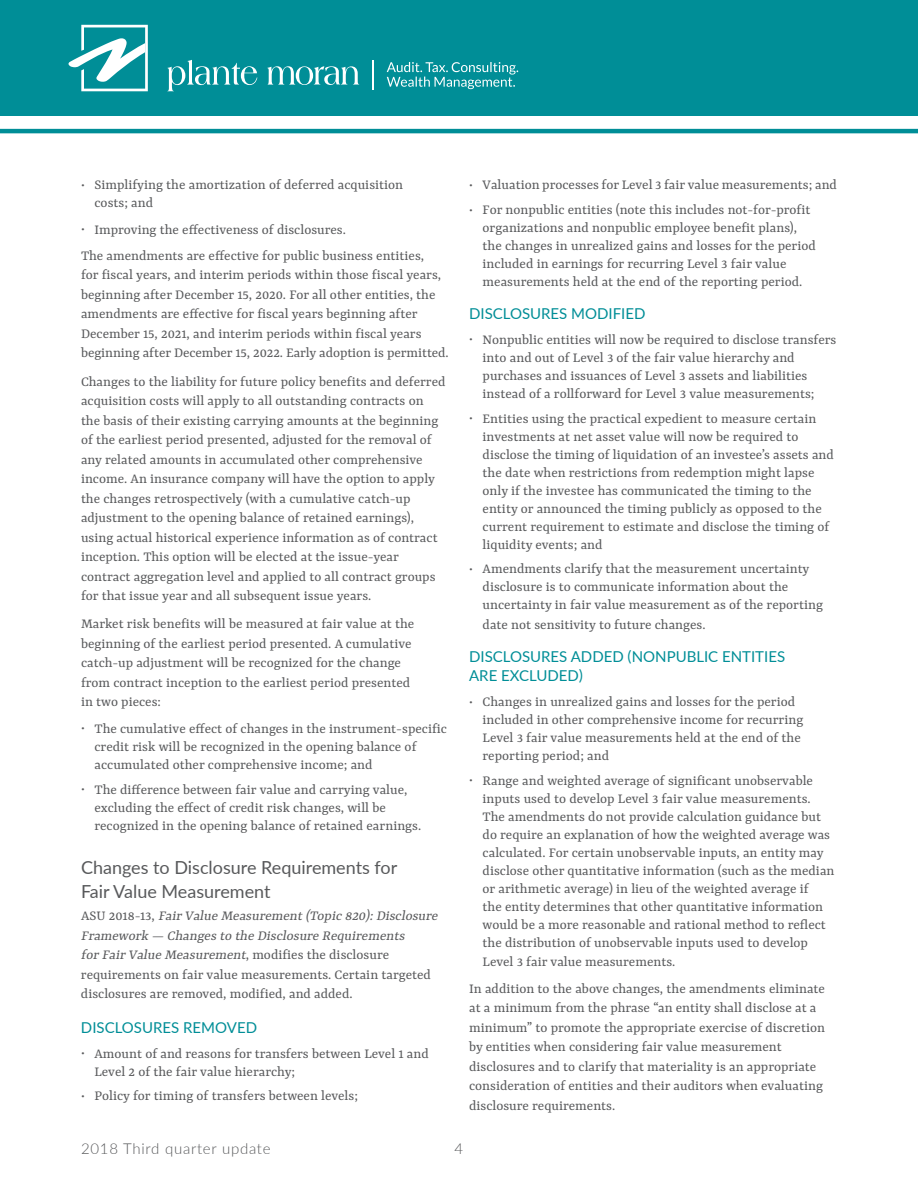
<style>
.page{position:relative;width:918px;height:1188px;background:#fff}
.page>*{position:absolute;margin:0;border:0;box-sizing:border-box;transform-origin:0 0}
.t1{font:18px/24px "Lato";color:#58595b}
.t2{font:15px/18px "Rasa";color:#58595b}
.t3{font:15px/19.5px "Lato";color:#008e97}
.t4{font:300 15px "Lato";letter-spacing:.05em;color:#58595b}
.s1{font-size:12px}
.s2{font-style:italic}
</style>
<div class="page">
<div style="left:0;top:0;width:918px;height:116px;background:#008e97"></div>
<hr style="left:0;top:129px;width:918px;height:4px;background:#008e97">
<svg style="left:69px;top:25px;width:79px;height:66px"></svg>
<svg style="left:167px;top:60px;width:90px;height:31px"></svg>
<svg style="left:267px;top:66px;width:92px;height:19px"></svg>
<svg style="left:372px;top:61px;width:1px;height:29px"></svg>
<svg style="left:387px;top:62px;width:131px;height:27px"></svg>
<p class="t2" style="left:94px;top:177px;width:310px;text-indent:-14px"><span class="s1">•</span> Simplifying the amortization of deferred acquisition costs; and</p>
<p class="t2" style="left:81px;top:217px;width:345px;line-height:26.2px"><span class="s1">•</span> Improving the effectiveness of disclosures.<br>The amendments are effective for public business entities,</p>
<p class="t2" style="left:81px;top:266px;width:369px;line-height:19.5px">for fiscal years, and interim periods within those fiscal years, beginning after December 15, 2020. For all other entities, the amendments are effective for fiscal years beginning after December 15, 2021, and interim periods within fiscal years beginning after December 15, 2022. Early adoption is permitted.</p>
<p class="t2" style="left:81px;top:372px;width:366px;line-height:19.5px">Changes to the liability for future policy benefits and deferred acquisition costs will apply to all outstanding contracts on the basis of their existing carrying amounts at the beginning of the earliest period presented, adjusted for the removal of any related amounts in accumulated other comprehensive income. An insurance company will have the option to apply the changes retrospectively (with a cumulative catch-up adjustment to the opening balance of retained earnings), using actual historical experience information as of contract inception. This option will be elected at the issue-year contract aggregation level and applied to all contract groups for that issue year and all subsequent issue years.</p>
<p class="t2" style="left:81px;top:615px;width:335px;line-height:19.5px">Market risk benefits will be measured at fair value at the beginning of the earliest period presented. A cumulative catch-up adjustment will be recognized for the change from contract inception to the earliest period presented in two pieces:</p>
<p class="t2" style="left:94px;top:720px;width:354px;text-indent:-14px"><span class="s1">•</span> The cumulative effect of changes in the instrument-specific credit risk will be recognized in the opening balance of accumulated other comprehensive income; and</p>
<p class="t2" style="left:94px;top:781px;width:328px;text-indent:-14px"><span class="s1">•</span> The difference between fair value and carrying value, excluding the effect of credit risk changes, will be recognized in the opening balance of retained earnings.</p>
<p class="t1" style="left:81px;top:855px;width:318px">Changes to Disclosure Requirements for<br>Fair Value Measurement</p>
<p class="t2" style="left:81px;top:907px;width:362px;line-height:19.5px">A S U 2 0 1 8 - 1 3 , <span class="s2">FairValue Measurement(Topic820):Disclosure Framework — Changesto the Disclosure Requirements forFairValue Measurement</span>, modifies the disclosure requirements on fair value measurements. Certain targeted disclosures are removed, modified, and added.</p>
<p class="t3" style="left:81px;top:1017px;width:178px">DISCLOSURES REMOVED</p>
<p class="t2" style="left:94px;top:1045px;width:336px;text-indent:-14px"><span class="s1">•</span> Amount of and reasons for transfers between Level 1 and<br>Level 2 of the fair value hierarchy;</p>
<p class="t2" style="left:81px;top:1088px;width:279px"><span class="s1">•</span> Policy for timing of transfers between levels;</p>
<p class="t2" style="left:469px;top:177px;width:369px"><span class="s1">•</span> Valuation processes for Level 3 fair value measurements; and</p>
<p class="t2" style="left:483px;top:202px;width:335px;text-indent:-14px"><span class="s1">•</span> For nonpublic entities (note this includes not-for-profit organizations and nonpublic employee benefit plans), the changes in unrealized gains and losses for the period included in earnings for recurring Level 3 fair value measurements held at the end of the reporting period.</p>
<p class="t3" style="left:469px;top:303px;width:178px">DISCLOSURES MODIFIED</p>
<p class="t2" style="left:483px;top:331px;width:355px;text-indent:-14px"><span class="s1">•</span> Nonpublic entities will now be required to disclose transfers into and out of Level 3 of the fair value hierarchy and purchases and issuances of Level 3 assets and liabilities instead of a rollforward for Level 3 value measurements;</p>
<p class="t2" style="left:483px;top:410px;width:353px;text-indent:-14px"><span class="s1">•</span> Entities using the practical expedient to measure certain investments at net asset value will now be required to disclose the timing of liquidation of an investee’s assets and the date when restrictions from redemption might lapse only if the investee has communicated the timing to the entity or announced the timing publicly as opposed to the current requirement to estimate and disclose the timing of liquidity events; and</p>
<p class="t2" style="left:483px;top:561px;width:342px;text-indent:-14px"><span class="s1">•</span> Amendments clarify that the measurement uncertainty disclosure is to communicate information about the uncertainty in fair value measurement as of the reporting</p>
<p class="t2" style="left:483px;top:616px;width:224px">date not sensitivity to future changes.</p>
<p class="t3" style="left:469px;top:646px;width:318px">DISCLOSURES ADDED (NONPUBLIC ENTITIES<br>ARE EXCLUDED)</p>
<p class="t2" style="left:483px;top:694px;width:322px;text-indent:-14px"><span class="s1">•</span> Changes in unrealized gains and losses for the period included in other comprehensive income for recurring Level 3 fair value measurements held at the end of the reporting period; and</p>
<p class="t2" style="left:483px;top:772px;width:353px;text-indent:-14px"><span class="s1">•</span> Range and weighted average of significant unobservable inputs used to develop Level 3 fair value measurements.<br>The amendments do not provide calculation guidance but do require an explanation of how the weighted average was calculated. For certain unobservable inputs, an entity may disclose other quantitative information (such as the median or arithmetic average) in lieu of the weighted average if<br>the entity determines that other quantitative information would be a more reasonable and rational method to reflect the distribution of unobservable inputs used to develop</p>
<p class="t2" style="left:469px;top:950px;width:357px;line-height:26.2px;text-indent:14px">Level 3 fair value measurements.<br>In addition to the above changes, the amendments eliminate</p>
<p class="t2" style="left:469px;top:999px;width:357px;line-height:19.5px">at a minimum from the phrase “an entity shall disclose at a minimum” to promote the appropriate exercise of discretion by entities when considering fair value measurement disclosures and to clarify that materiality is an appropriate consideration of entities and their auditors when evaluating disclosure requirements.</p>
<p class="t4" style="left:81px;top:1138px;width:191px">2018 Third quarter update</p>
<p class="t4" style="left:455px;top:1138px;width:10px">4</p>
</div>
